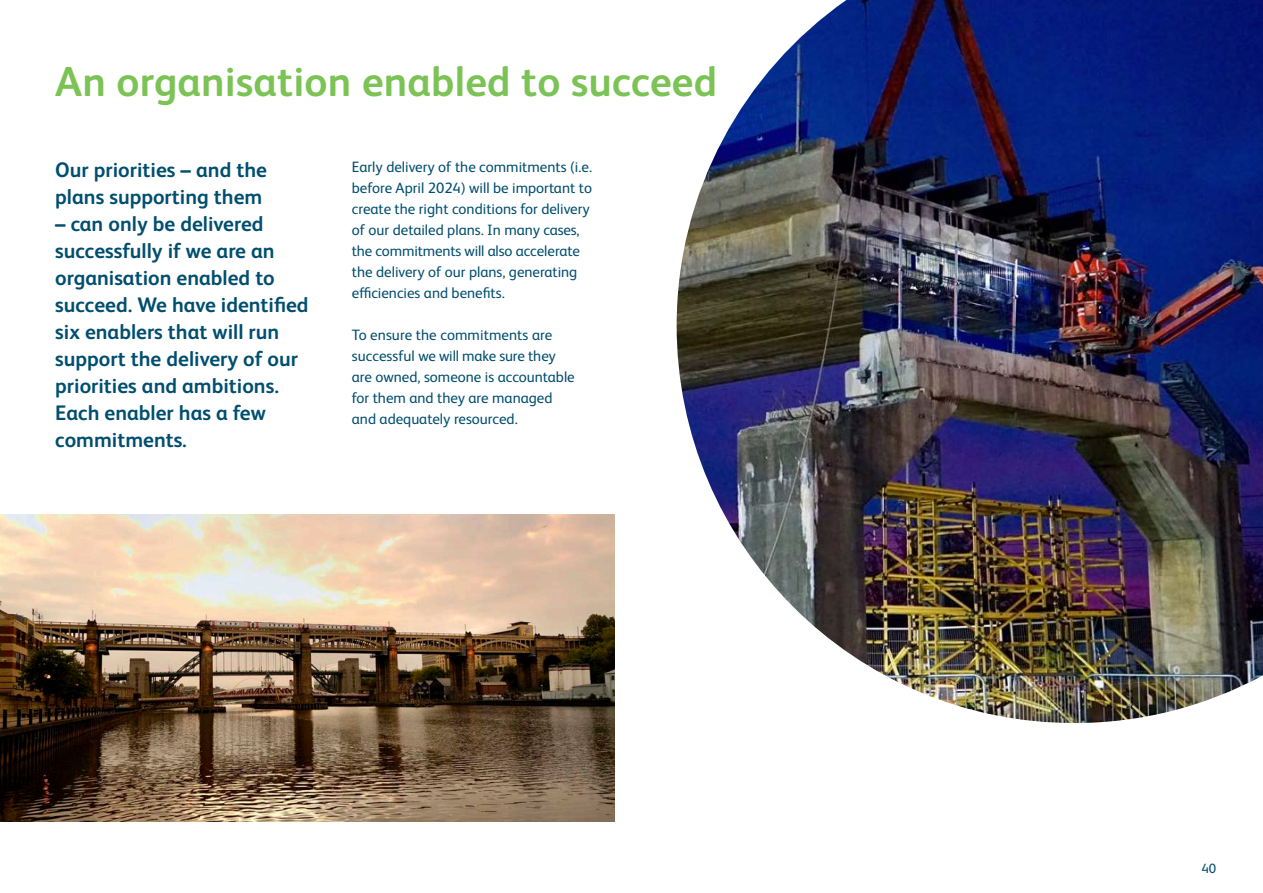
<style>
.page{position:relative;width:1263px;height:893px;background:#fff}
.page>*{position:absolute;margin:0;border:0;box-sizing:border-box;transform-origin:0 0}
.HEADLINE{font:700 42px "Network Rail Sans";letter-spacing:.005em;color:#7cc356}
.STANDFIRST___2ND_SUB{font:700 21px/27px "Network Rail Sans";color:#004e6f}
.STANDFIRST___2ND_SUB-2{font:15px/21px "Network Rail Sans";color:#004e6f}
.t1{font:13.5px "Network Rail Sans";color:#004e6f}
</style>
<div class="page">
<img style="left:677px;top:0;width:586px;height:723px">
<img style="left:0;top:514px;width:614px;height:307px">
<p class="HEADLINE" style="left:55px;top:53px;width:663px">An organisation enabled to succeed</p>
<p class="STANDFIRST___2ND_SUB" style="left:55px;top:156px;width:213px">Our priorities – and the plans supporting them</p>
<p class="STANDFIRST___2ND_SUB" style="left:55px;top:210px;width:255px">– can only be delivered successfully if we are an organisation enabled to succeed. We have identified six enablers that will run support the delivery of our priorities and ambitions.<br>Each enabler has a few commitments.</p>
<p class="STANDFIRST___2ND_SUB-2" style="left:352px;top:156px;width:242px">Early delivery of the commitments (i.e. before April 2024) will be important to create the right conditions for delivery of our detailed plans. In many cases, the commitments will also accelerate the delivery of our plans, generating efficiencies and benefits.</p>
<p class="STANDFIRST___2ND_SUB-2" style="left:352px;top:324px;width:224px">To ensure the commitments are successful we will make sure they are owned, someone is accountable for them and they are managed and adequately resourced.</p>
<p class="t1" style="left:1201px;top:859px;width:16px">40</p>
</div>
